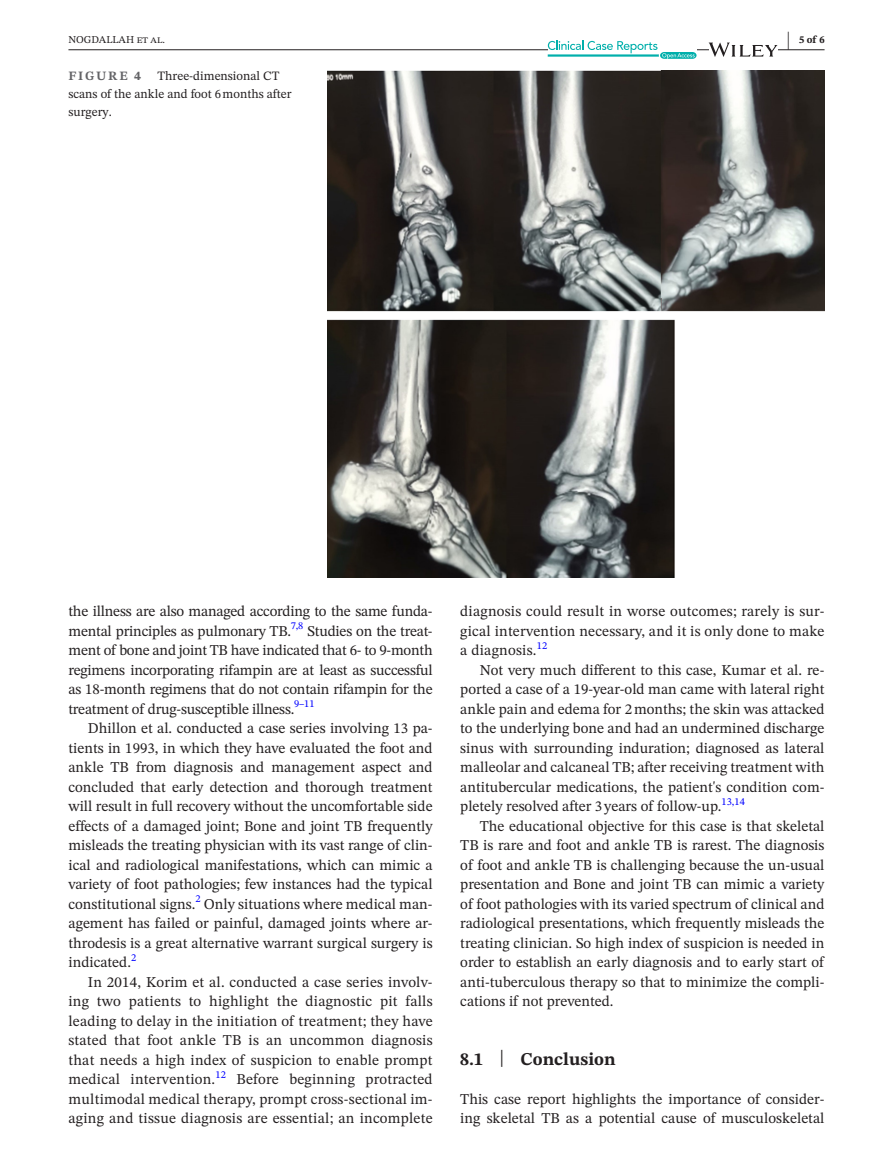
<style>
.page{position:relative;width:893px;height:1174px;background:#fff}
.page>*{position:absolute;margin:0;border:0;box-sizing:border-box;transform-origin:0 0}
.t1{font:700 21px "STIX Two Text";color:#231f20;scale:.42 1}
.t2{font:700 18px "STIX Two Text";color:#231f20}
.t3{font:15px/19.5px "STIX Two Text";color:#231f20;text-align:justify}
.t4{font:12.75px/18px "STIX Two Text";color:#231f20}
.t5{font:700 12.75px "STIX Two Text";letter-spacing:.14em;color:#636366}
.t6{font:10.5px "STIX Two Text";color:#00f}
.t7{font:10.5px "STIX Two Text";color:#231f20}
.t8{font:700 10.5px "STIX Two Text";color:#231f20}
.s1{font-weight:400;font-size:23.7px}
</style>
<div class="page">
<hr style="left:68px;top:49px;width:756px;height:1px;background:#231f20">
<svg style="left:548px;top:41px;width:148px;height:18px"></svg>
<svg style="left:709px;top:43px;width:68px;height:14px"></svg>
<img style="left:327px;top:70px;width:497px;height:507px">
<h1 class="t1" style="left:787px;top:24px;width:8px">|</h1>
<p class="t7" style="left:68px;top:32px;width:98px">NOGDALLAH et al.</p>
<p class="t8" style="left:799px;top:32px;width:27px">5 of 6</p>
<p class="t4" style="left:68px;top:66px;width:225px;text-indent:89px">Three-dimensional CT scans of the ankle and foot 6months after surgery.</p>
<p class="t5" style="left:68px;top:66px;width:74px">FIGURE 4</p>
<p class="t3" style="left:68px;top:601px;width:366px">the illness are also managed according to the same funda&shy;mental principles as pulmonary TB.</p>
<p class="t6" style="left:291px;top:618px;width:14px">7,8</p>
<p class="t3" style="left:68px;top:621px;width:366px;text-indent:239px">Studies on the treat&shy;ment of bone and joint TB have indicated that 6- to 9-month regimens incorporating rifampin are at least as successful as 18-month regimens that do not contain rifampin for the treatment of drug-susceptible illness.</p>
<p class="t6" style="left:294px;top:696px;width:22px">9–11</p>
<p class="t3" style="left:68px;top:718px;width:366px;text-indent:20px">Dhillon et al. conducted a case series involving 13 pa&shy;tients in 1993, in which they have evaluated the foot and ankle TB from diagnosis and management aspect and concluded that early detection and thorough treatment will result in full recovery without the uncomfortable side effects of a damaged joint; Bone and joint TB frequently misleads the treating physician with its vast range of clin&shy;ical and radiological manifestations, which can mimic a variety of foot pathologies; few instances had the typical constitutional signs.</p>
<p class="t6" style="left:195px;top:891px;width:7px">2</p>
<p class="t3" style="left:68px;top:894px;width:366px;text-indent:135px">Only situations where medical man&shy;agement has failed or painful, damaged joints where ar&shy;throdesis is a great alternative warrant surgical surgery is indicated.</p>
<p class="t6" style="left:131px;top:949px;width:7px">2</p>
<p class="t3" style="left:68px;top:972px;width:366px;text-indent:20px">In 2014, Korim et al. conducted a case series involv&shy;ing two patients to highlight the diagnostic pit falls leading to delay in the initiation of treatment; they have stated that foot ankle TB is an uncommon diagnosis that needs a high index of suspicion to enable prompt medical intervention.</p>
<p class="t6" style="left:216px;top:1066px;width:12px">12</p>
<p class="t3" style="left:68px;top:1069px;width:366px;text-indent:168px">Before beginning protracted multimodal medical therapy, prompt cross-sectional im&shy;aging and tissue diagnosis are essential; an incomplete</p>
<p class="t3" style="left:460px;top:601px;width:366px">diagnosis could result in worse outcomes; rarely is sur&shy;gical intervention necessary, and it is only done to make a diagnosis.</p>
<p class="t6" style="left:537px;top:637px;width:12px">12</p>
<p class="t3" style="left:460px;top:660px;width:366px;text-indent:20px">Not very much different to this case, Kumar et al. re&shy;ported a case of a 19-year-old man came with lateral right ankle pain and edema for 2months; the skin was attacked to the underlying bone and had an undermined discharge sinus with surrounding induration; diagnosed as lateral malleolar and calcaneal TB; after receiving treatment with antitubercular medications, the patient's condition com&shy;pletely resolved after 3 years of follow-up.</p>
<p class="t6" style="left:721px;top:793px;width:25px">13,14</p>
<p class="t3" style="left:460px;top:816px;width:366px;text-indent:20px">The educational objective for this case is that skeletal TB is rare and foot and ankle TB is rarest. The diagnosis of foot and ankle TB is challenging because the un-usual presentation and Bone and joint TB can mimic a variety of foot pathologies with its varied spectrum of clinical and radiological presentations, which frequently misleads the treating clinician. So high index of suspicion is needed in order to establish an early diagnosis and to early start of anti-tuberculous therapy so that to minimize the compli&shy;cations if not prevented.</p>
<p class="t2" style="left:460px;top:1046px;width:157px">8.1 <span class="s1">|</span> Conclusion</p>
<p class="t3" style="left:460px;top:1089px;width:366px">This case report highlights the importance of consider&shy;ing skeletal TB as a potential cause of musculoskeletal</p>
</div>
